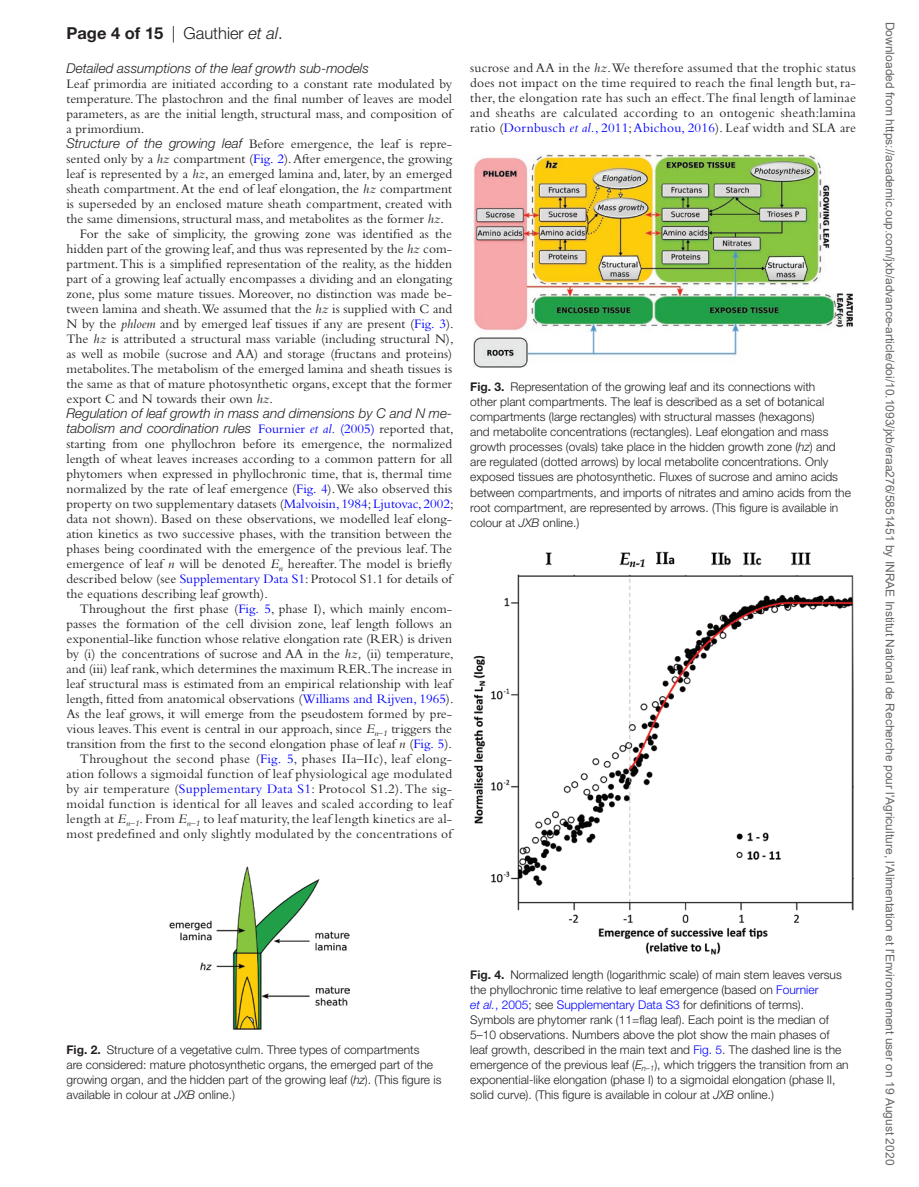
<style>
.page{position:relative;width:919px;height:1187px;background:#fff}
.page>*{position:absolute;margin:0;border:0;box-sizing:border-box;transform-origin:0 0}
.t1{font:300 16.5px "Helvetica Neue LT Std";color:#231f20}
.t2{font:13.5px/15px "Bembo Std";color:#231f20;text-align:justify}
.t3{font:italic 300 13.5px/15px "Helvetica Neue LT Std";color:#231f20}
.t4{font:300 12px/15px "Helvetica Neue LT Std";color:#231f20}
.t5{font:12px "Arial";color:#666}
.s1{font-weight:700}
.s2{font-style:italic}
.s3{font-family:"Helvetica Neue LT Std";font-weight:300;font-style:italic}
.s4{color:#00f}
.s5{font-family:"Bembo Std";font-weight:400;font-style:normal;color:#00f}
.s6{font-family:"Bembo Std";font-weight:400;color:#00f}
.s7{font-family:"Bembo Std";font-weight:400;font-style:normal}
.s8{font-style:italic;color:#00f}
</style>
<div class="page">
<img style="left:169px;top:866px;width:180px;height:163px">
<img style="left:474px;top:154px;width:378px;height:213px">
<img style="left:473px;top:551px;width:380px;height:403px">
<p class="t1" style="left:66px;top:23px;width:218px"><span class="s1">Page 4 of 15</span> | Gauthier <span class="s2">et al</span>.</p>
<p class="t3" style="left:66px;top:60px;width:304px">Detailed assumptions of the leaf growth sub-models</p>
<p class="t2" style="left:66px;top:76px;width:387px">Leaf primordia are initiated according to a constant rate modulated by</p>
<p class="t2" style="left:66px;top:91px;width:387px">temperature. The plastochron and the final number of leaves are model</p>
<p class="t2" style="left:66px;top:106px;width:387px">parameters, as are the initial length, structural mass, and composition of</p>
<p class="t2" style="left:66px;top:121px;width:79px">a primordium.</p>
<p class="t2" style="left:66px;top:136px;width:387px"><span class="s3">Structure of the growing leaf</span> Before emergence, the leaf is repre-</p>
<p class="t2" style="left:66px;top:151px;width:387px">sented only by a <span class="s2">hz</span> compartment (<span class="s4">Fig. 2</span>). After emergence, the growing</p>
<p class="t2" style="left:66px;top:166px;width:387px">leaf is represented by a <span class="s2">hz</span>, an emerged lamina and, later, by an emerged</p>
<p class="t2" style="left:66px;top:181px;width:387px">sheath compartment. At the end of leaf elongation, the <span class="s2">hz</span> compartment</p>
<p class="t2" style="left:66px;top:196px;width:387px">is superseded by an enclosed mature sheath compartment, created with</p>
<p class="t2" style="left:66px;top:211px;width:379px">the same dimensions, structural mass, and metabolites as the former <span class="s2">hz</span>.</p>
<p class="t2" style="left:80px;top:226px;width:373px">For the sake of simplicity, the growing zone was identified as the</p>
<p class="t2" style="left:66px;top:241px;width:387px">hidden part of the growing leaf, and thus was represented by the <span class="s2">hz</span> com-</p>
<p class="t2" style="left:66px;top:256px;width:387px">partment. This is a simplified representation of the reality, as the hidden</p>
<p class="t2" style="left:66px;top:271px;width:387px">part of a growing leaf actually encompasses a dividing and an elongating</p>
<p class="t2" style="left:66px;top:286px;width:387px">zone, plus some mature tissues. Moreover, no distinction was made be-</p>
<p class="t2" style="left:66px;top:301px;width:387px">tween lamina and sheath.We assumed that the <span class="s2">hz</span> is supplied with C and</p>
<p class="t2" style="left:66px;top:316px;width:388px">N by the <span class="s2">phloem</span> and by emerged leaf tissues if any are present (<span class="s4">Fig. 3</span>).</p>
<p class="t2" style="left:66px;top:331px;width:388px">The <span class="s2">hz</span> is attributed a structural mass variable (including structural N),</p>
<p class="t2" style="left:66px;top:346px;width:387px">as well as mobile (sucrose and AA) and storage (fructans and proteins)</p>
<p class="t2" style="left:66px;top:361px;width:387px">metabolites. The metabolism of the emerged lamina and sheath tissues is</p>
<p class="t2" style="left:66px;top:376px;width:387px">the same as that of mature photosynthetic organs, except that the former</p>
<p class="t2" style="left:66px;top:391px;width:208px">export C and N towards their own <span class="s2">hz</span>.</p>
<p class="t3" style="left:66px;top:405px;width:388px">Regulation of leaf growth in mass and dimensions by C and N me&shy;tabolism and coordination rules <span class="s5">Fournier</span> <span class="s6">et al.</span> <span class="s5">(2005)</span> <span class="s7">reported that,</span></p>
<p class="t2" style="left:66px;top:436px;width:388px">starting from one phyllochron before its emergence, the normalized length of wheat leaves increases according to a common pattern for all phytomers when expressed in phyllochronic time, that is, thermal time normalized by the rate of leaf emergence (<span class="s4">Fig. 4</span>). We also observed this property on two supplementary datasets (<span class="s4">Malvoisin, 1984</span>; <span class="s4">Ljutovac, 2002</span>; data not shown). Based on these observations, we modelled leaf elong&shy;ation kinetics as two successive phases, with the transition between the phases being coordinated with the emergence of the previous leaf. The emergence of leaf <span class="s2">n</span> will be denoted <span class="s2">E</span><sub>n</sub> hereafter. The model is briefly described below (see <span class="s4">Supplementary Data S1</span>: Protocol S1.1 for details of the equations describing leaf growth).</p>
<p class="t2" style="left:66px;top:601px;width:388px;text-align:right">Throughout the first phase (<span class="s4">Fig. 5</span>, phase I), which mainly encom&shy;passes the formation of the cell division zone, leaf length follows an exponential-like function whose relative elongation rate (RER) is driven by (i) the concentrations of sucrose and AA in the <span class="s2">hz,</span> (ii) temperature, and (iii) leaf rank, which determines the maximum RER.The increase in leaf structural mass is estimated from an empirical relationship with leaf length, fitted from anatomical observations (<span class="s4">Williams and Rijven, 1965</span>).<br>As the leaf grows, it will emerge from the pseudostem formed by pre&shy;vious leaves. This event is central in our approach, since <span class="s2">E</span><sub>n–1</sub> triggers the transition from the first to the second elongation phase of leaf <span class="s2">n</span> (<span class="s4">Fig. 5</span>).<br>Throughout the second phase (<span class="s4">Fig. 5</span>, phases IIa–IIc), leaf elong&shy;ation follows a sigmoidal function of leaf physiological age modulated by air temperature (<span class="s4">Supplementary Data S1</span>: Protocol S1.2). The sig&shy;moidal function is identical for all leaves and scaled according to leaf length at <span class="s2">E</span><sub>n–1</sub>. From <span class="s2">E</span><sub>n–1</sub> to leaf maturity, the leaf length kinetics are al&shy;most predefined and only slightly modulated by the concentrations of</p>
<p class="t2" style="left:470px;top:60px;width:387px">sucrose and AA in the <span class="s2">hz</span>. We therefore assumed that the trophic status does not impact on the time required to reach the final length but, ra&shy;ther, the elongation rate has such an effect. The final length of laminae and sheaths are calculated according to an ontogenic sheath:lamina ratio (<span class="s4">Dornbusch</span> <span class="s8">et al.</span><span class="s4">, 2011</span>; <span class="s4">Abichou, 2016</span>). Leaf width and SLA are</p>
<p class="t4" style="left:470px;top:379px;width:382px"><span class="s1">Fig. 3.</span> Representation of the growing leaf and its connections with<br>other plant compartments. The leaf is described as a set of botanical compartments (large rectangles) with structural masses (hexagons)<br>and metabolite concentrations (rectangles). Leaf elongation and mass growth processes (ovals) take place in the hidden growth zone (<span class="s2">hz</span>) and are regulated (dotted arrows) by local metabolite concentrations. Only exposed tissues are photosynthetic. Fluxes of sucrose and amino acids between compartments, and imports of nitrates and amino acids from the root compartment, are represented by arrows. (This figure is available in colour at <span class="s2">JXB</span> online.)</p>
<p class="t4" style="left:66px;top:1041px;width:376px"><span class="s1">Fig. 2.</span> Structure of a vegetative culm. Three types of compartments<br>are considered: mature photosynthetic organs, the emerged part of the growing organ, and the hidden part of the growing leaf (<span class="s2">hz</span>). (This figure is available in colour at <span class="s2">JXB</span> online.)</p>
<p class="t4" style="left:470px;top:966px;width:380px"><span class="s1">Fig. 4.</span> Normalized length (logarithmic scale) of main stem leaves versus the phyllochronic time relative to leaf emergence (based on <span class="s4">Fournier<br></span><span class="s8">et al.</span><span class="s4">, 2005</span>; see <span class="s4">Supplementary Data S3</span> for definitions of terms).<br>Symbols are phytomer rank (11=flag leaf). Each point is the median of 5–10 observations. Numbers above the plot show the main phases of leaf growth, described in the main text and <span class="s4">Fig. 5</span>. The dashed line is the emergence of the previous leaf (<span class="s2">E</span><sub>n–1</sub>), which triggers the transition from an exponential-like elongation (phase I) to a sigmoidal elongation (phase II, solid curve). (This figure is available in colour at <span class="s2">JXB</span> online.)</p>
<p class="t5" style="left:894px;top:22px;width:1144px;rotate:90deg">Downloaded from https://academic.oup.com/jxb/advance-article/doi/10.1093/jxb/eraa276/5851451 by INRAE Institut National de Recherche pour l'Agriculture, l'Alimentation et l'Environnement user on 19 August 2020</p>
</div>
